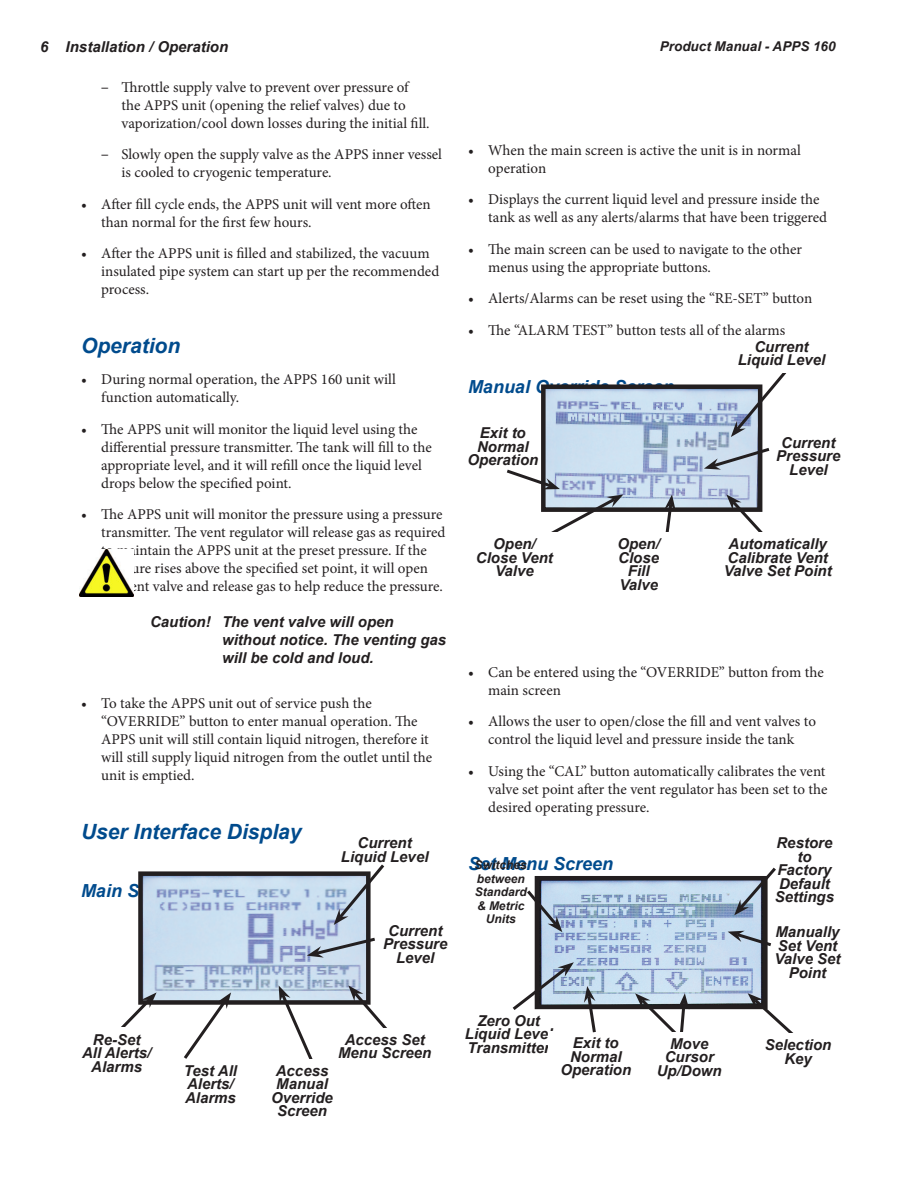
<style>
.page{position:relative;width:918px;height:1188px;background:#fff}
.page>*{position:absolute;margin:0;border:0;box-sizing:border-box;transform-origin:0 0}
.Heading_2{font:italic 700 21px "Arial";color:#004b8d}
.Heading_3{font:italic 700 18px "Arial";color:#004b8d}
.t1{font:15px/18px "Minion Pro";color:#231f20}
.Callout_Centered{font:italic 700 15px/13.5px "Arial";color:#231f20;text-align:center}
.Caution{font:italic 700 15px/18px "Arial";color:#231f20}
.t2{font:italic 700 13.5px "Arial";color:#231f20}
.Callout_Centered-2{font:italic 700 12px/13.5px "Arial";color:#231f20;text-align:center}
.s1{font-family:"Myriad Pro"}
</style>
<div class="page">
<img style="left:143px;top:876px;width:223px;height:124px">
<div style="left:138px;top:871px;width:233px;height:134px;border:4px solid #231f20"></div>
<svg style="left:121px;top:992px;width:36px;height:35px"></svg>
<svg style="left:334px;top:864px;width:51px;height:61px"></svg>
<svg style="left:307px;top:936px;width:68px;height:22px"></svg>
<svg style="left:348px;top:985px;width:39px;height:43px"></svg>
<svg style="left:279px;top:985px;width:41px;height:74px"></svg>
<svg style="left:181px;top:992px;width:50px;height:67px"></svg>
<img style="left:546px;top:389px;width:211px;height:118px">
<div style="left:541px;top:384px;width:221px;height:128px;border:4px solid #231f20"></div>
<svg style="left:726px;top:494px;width:37px;height:38px"></svg>
<svg style="left:660px;top:494px;width:16px;height:38px"></svg>
<svg style="left:506px;top:467px;width:117px;height:65px"></svg>
<svg style="left:731px;top:373px;width:56px;height:64px"></svg>
<svg style="left:704px;top:446px;width:66px;height:24px;background:#acb7c3"></svg>
<img style="left:540px;top:881px;width:223px;height:123px">
<div style="left:535px;top:876px;width:233px;height:133px;border:4px solid #231f20"></div>
<svg style="left:512px;top:962px;width:62px;height:48px"></svg>
<svg style="left:734px;top:867px;width:42px;height:48px"></svg>
<svg style="left:728px;top:931px;width:44px;height:18px"></svg>
<svg style="left:748px;top:993px;width:46px;height:40px"></svg>
<svg style="left:635px;top:993px;width:54px;height:39px"></svg>
<div style="left:548px;top:1031px;width:96px;height:54px;background:#fff"></div>
<svg style="left:584px;top:986px;width:14px;height:47px"></svg>
<svg style="left:527px;top:887px;width:35px;height:45px"></svg>
<img style="left:80px;top:549px;width:54px;height:48px">
<p class="Caution" style="left:40px;top:38px;width:189px">6 Installation / Operation</p>
<p class="t2" style="left:660px;top:37px;width:177px">Product Manual - APPS 160</p>
<p class="t1" style="left:122px;top:78px;width:308px;text-indent:-20px"><span class="s1">–</span> Throttle supply valve to prevent over pressure of the APPS unit (opening the relief valves) due to vaporization/cool down losses during the initial fill.</p>
<p class="t1" style="left:122px;top:146px;width:322px;text-indent:-20px"><span class="s1">–</span> Slowly open the supply valve as the APPS inner vessel is cooled to cryogenic temperature.</p>
<p class="t1" style="left:101px;top:195px;width:331px;text-indent:-20px">• After fill cycle ends, the APPS unit will vent more often than normal for the first few hours.</p>
<p class="t1" style="left:101px;top:245px;width:340px;text-indent:-20px">• After the APPS unit is filled and stabilized, the vacuum insulated pipe system can start up per the recommended process.</p>
<p class="Heading_2" style="left:81px;top:332px;width:101px">Operation</p>
<p class="t1" style="left:101px;top:371px;width:296px;text-indent:-20px">• During normal operation, the APPS 160 unit will function automatically.</p>
<p class="t1" style="left:101px;top:420px;width:332px;text-indent:-20px">• The APPS unit will monitor the liquid level using the differential pressure transmitter. The tank will fill to the appropriate level, and it will refill once the liquid level drops below the specified point.</p>
<p class="t1" style="left:101px;top:506px;width:346px;text-indent:-20px">• The APPS unit will monitor the pressure using a pressure transmitter. The vent regulator will release gas as required to maintain the APPS unit at the preset pressure. If the pressure rises above the specified set point, it will open the vent valve and release gas to help reduce the pressure.</p>
<p class="Caution" style="left:222px;top:614px;width:226px;text-indent:-72px">Caution! The vent valve will open without notice. The venting gas will be cold and loud.</p>
<p class="t1" style="left:101px;top:695px;width:333px;text-indent:-20px">• To take the APPS unit out of service push the “OVERRIDE” button to enter manual operation. The APPS unit will still contain liquid nitrogen, therefore it will still supply liquid nitrogen from the outlet until the unit is emptied.</p>
<p class="Heading_2" style="left:81px;top:818px;width:222px">User Interface Display</p>
<p class="t1" style="left:488px;top:141px;width:314px;text-indent:-20px">• When the main screen is active the unit is in normal operation</p>
<p class="t1" style="left:488px;top:191px;width:340px;text-indent:-20px">• Displays the current liquid level and pressure inside the tank as well as any alerts/alarms that have been triggered</p>
<p class="t1" style="left:488px;top:240px;width:315px;text-indent:-20px">• The main screen can be used to navigate to the other menus using the appropriate buttons.</p>
<p class="t1" style="left:468px;top:290px;width:346px">• Alerts/Alarms can be reset using the “RE-SET” button</p>
<p class="t1" style="left:468px;top:321px;width:319px">• The “ALARM TEST” button tests all of the alarms</p>
<p class="Callout_Centered" style="left:738px;top:340px;width:89px">Current<br>Liquid Level</p>
<p class="Heading_3" style="left:468px;top:375px;width:208px">Manual Override Screen</p>
<p class="Callout_Centered" style="left:467px;top:427px;width:72px">Exit to<br>Normal<br>Operation</p>
<p class="Callout_Centered" style="left:776px;top:436px;width:66px">Current<br>Pressure<br>Level</p>
<p class="Callout_Centered" style="left:476px;top:538px;width:78px">Open/<br>Close Vent<br>Valve</p>
<p class="Callout_Centered" style="left:617px;top:538px;width:44px">Open/<br>Close<br>Fill<br>Valve</p>
<p class="Callout_Centered" style="left:724px;top:538px;width:109px">Automatically<br>Calibrate Vent<br>Valve Set Point</p>
<p class="t1" style="left:488px;top:663px;width:337px;text-indent:-20px">• Can be entered using the “OVERRIDE” button from the main screen</p>
<p class="t1" style="left:468px;top:713px;width:349px;text-align:center">• Allows the user to open/close the fill and vent valves to control the liquid level and pressure inside the tank</p>
<p class="t1" style="left:488px;top:762px;width:341px;text-indent:-20px">• Using the “CAL” button automatically calibrates the vent valve set point after the vent regulator has been set to the desired operating pressure.</p>
<p class="Callout_Centered" style="left:341px;top:837px;width:89px">Current<br>Liquid Level</p>
<p class="Callout_Centered" style="left:775px;top:837px;width:61px">Restore to<br>Factory<br>Default<br>Settings</p>
<p class="Callout_Centered" style="left:774px;top:926px;width:68px">Manually<br>Set Vent<br>Valve Set<br>Point</p>
<p class="Heading_3" style="left:468px;top:852px;width:147px">Set Menu Screen</p>
<p class="Callout_Centered-2" style="left:475px;top:859px;width:54px">Switches between<br>Standard &amp; Metric<br>Units</p>
<p class="Heading_3" style="left:81px;top:879px;width:108px">Main Screen</p>
<p class="Callout_Centered" style="left:383px;top:924px;width:66px">Current<br>Pressure<br>Level</p>
<p class="Callout_Centered" style="left:82px;top:1033px;width:71px">Re-Set<br>All Alerts/<br>Alarms</p>
<p class="Callout_Centered" style="left:184px;top:1064px;width:55px;text-align:left">Test All<br>Alerts/<br>Alarms</p>
<p class="Callout_Centered" style="left:338px;top:1033px;width:95px">Access Set<br>Menu Screen</p>
<p class="Callout_Centered" style="left:271px;top:1064px;width:63px">Access<br>Manual<br>Override<br>Screen</p>
<p class="Callout_Centered" style="left:465px;top:1014px;width:89px">Zero Out<br>Liquid Level<br>Transmitter</p>
<p class="Callout_Centered" style="left:560px;top:1037px;width:72px">Exit to<br>Normal<br>Operation</p>
<p class="Callout_Centered" style="left:657px;top:1038px;width:66px">Move<br>Cursor<br>Up/Down</p>
<p class="Callout_Centered" style="left:765px;top:1039px;width:68px">Selection<br>Key</p>
</div>
